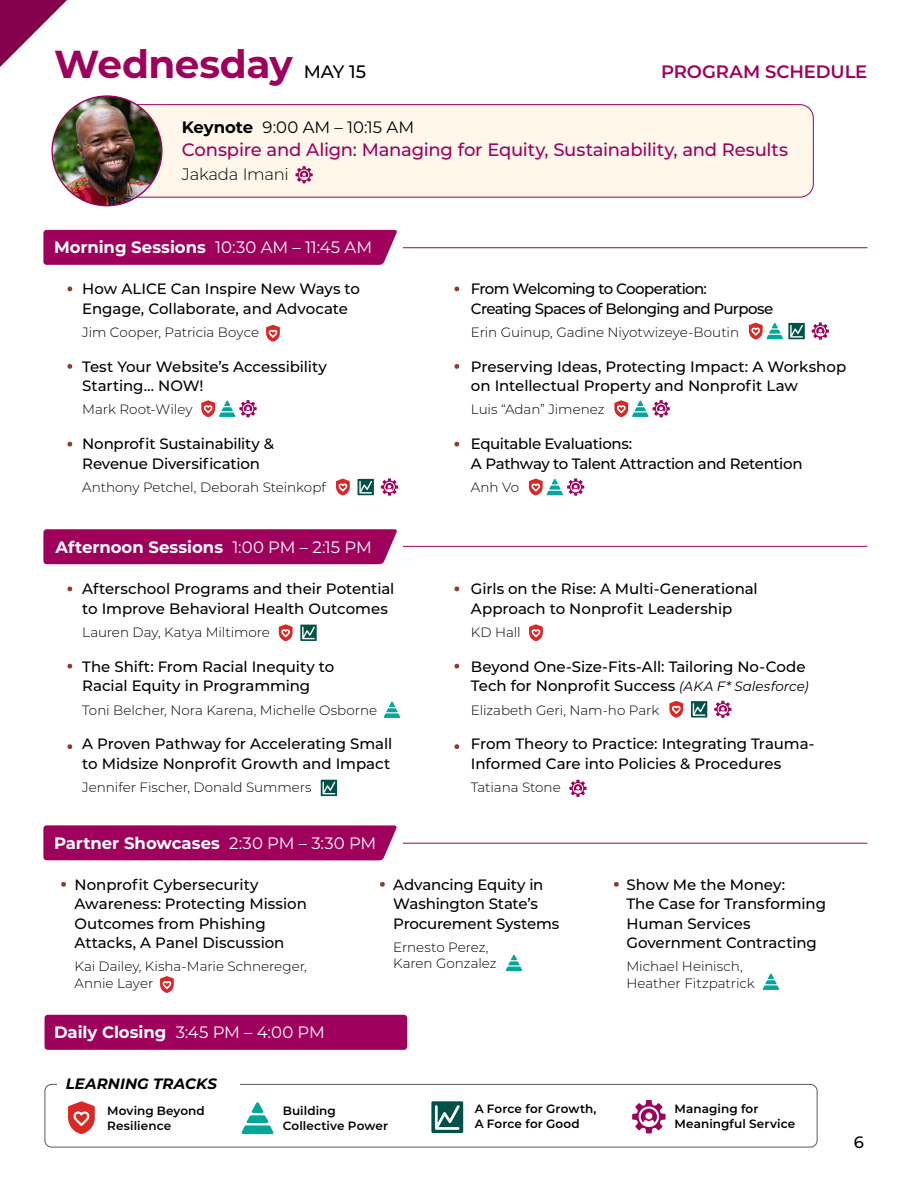
<style>
.page{position:relative;width:918px;height:1188px;background:#fff}
.page>*{position:absolute;margin:0;border:0;box-sizing:border-box;transform-origin:0 0}
.t1{font:700 39px "Montserrat";letter-spacing:-.01em;color:#9f005c}
.t2{font:500 18px "Montserrat";letter-spacing:-.015em;color:#9f005c}
.t3{font:600 18px "Montserrat";letter-spacing:-.005em;color:#9f005c}
.t4{font:700 16.5px "Montserrat";color:#fff}
.t5{font:16.5px "Montserrat";letter-spacing:-.005em;color:#fff}
.t6{font:16.5px "Montserrat";color:#000}
.t7{font:300 16.5px "Montserrat";letter-spacing:-.015em;color:#000}
.t8{font:500 16.5px "Montserrat";color:#000}
.p_10pt{font:500 15px/19.5px "Montserrat";letter-spacing:-.005em;color:#000}
.p_10pt-2{font:500 15px/19.5px "Montserrat";letter-spacing:-.045em;color:#000}
.p_10pt-3{font:500 15px/19.5px "Montserrat";letter-spacing:-.025em;color:#000}
.t9{font:italic 700 15px "Montserrat";letter-spacing:.005em;color:#000}
.p_9pt{font:300 13.5px/16.5px "Montserrat";letter-spacing:-.005em;color:#000}
.t10{font:600 12px/15px "Montserrat";letter-spacing:.01em;color:#000}
.s1{font-weight:500;font-size:18px;color:#000}
.s2{font-weight:700}
.s3{font-weight:400}
.s4{font-weight:400;font-style:italic;font-size:13.5px}
</style>
<div class="page">
<hr style="left:403px;top:247px;width:464px;height:1px;background:#9f005c">
<div style="left:43px;top:230px;width:354px;height:35px;background:#9f005c"></div>
<svg style="left:0;top:0;width:67px;height:67px"></svg>
<div style="left:136px;top:104px;width:678px;height:94px;background:#fff7e9"></div>
<div style="left:43px;top:529px;width:354px;height:35px;background:#9f005c"></div>
<hr style="left:403px;top:546px;width:464px;height:1px;background:#9f005c">
<div style="left:43px;top:825px;width:354px;height:35px;background:#9f005c"></div>
<hr style="left:403px;top:843px;width:464px;height:1px;background:#9f005c">
<div style="left:45px;top:1015px;width:362px;height:35px;background:#9f005c;border-radius:3px"></div>
<svg style="left:296px;top:166px;width:17px;height:17px"></svg>
<svg style="left:266px;top:325px;width:14px;height:17px"></svg>
<svg style="left:812px;top:322px;width:17px;height:18px"></svg>
<svg style="left:749px;top:323px;width:56px;height:17px"></svg>
<svg style="left:201px;top:400px;width:56px;height:17px"></svg>
<svg style="left:614px;top:400px;width:56px;height:17px"></svg>
<svg style="left:336px;top:479px;width:14px;height:16px"></svg>
<svg style="left:381px;top:478px;width:17px;height:18px"></svg>
<svg style="left:358px;top:479px;width:16px;height:16px"></svg>
<svg style="left:529px;top:478px;width:55px;height:18px"></svg>
<svg style="left:279px;top:624px;width:14px;height:17px"></svg>
<svg style="left:300px;top:625px;width:17px;height:16px"></svg>
<svg style="left:529px;top:624px;width:14px;height:17px"></svg>
<svg style="left:384px;top:702px;width:16px;height:16px"></svg>
<svg style="left:669px;top:701px;width:14px;height:17px"></svg>
<svg style="left:714px;top:701px;width:17px;height:17px"></svg>
<svg style="left:691px;top:701px;width:16px;height:17px"></svg>
<svg style="left:321px;top:780px;width:16px;height:16px"></svg>
<svg style="left:569px;top:780px;width:18px;height:17px"></svg>
<svg style="left:160px;top:976px;width:14px;height:17px"></svg>
<svg style="left:506px;top:955px;width:16px;height:16px"></svg>
<svg style="left:763px;top:974px;width:16px;height:16px"></svg>
<svg style="left:67px;top:286px;width:6px;height:6px"></svg>
<svg style="left:67px;top:586px;width:6px;height:6px"></svg>
<svg style="left:454px;top:586px;width:6px;height:6px"></svg>
<svg style="left:454px;top:286px;width:6px;height:6px"></svg>
<svg style="left:67px;top:364px;width:6px;height:5px"></svg>
<svg style="left:67px;top:663px;width:6px;height:6px"></svg>
<svg style="left:454px;top:663px;width:6px;height:6px"></svg>
<svg style="left:454px;top:364px;width:6px;height:5px"></svg>
<svg style="left:67px;top:441px;width:6px;height:6px"></svg>
<svg style="left:67px;top:744px;width:6px;height:5px"></svg>
<svg style="left:454px;top:744px;width:6px;height:5px"></svg>
<svg style="left:454px;top:441px;width:6px;height:6px"></svg>
<img style="left:52px;top:96px;width:110px;height:110px;border-radius:55px">
<svg style="left:380px;top:882px;width:5px;height:5px"></svg>
<svg style="left:614px;top:882px;width:5px;height:5px"></svg>
<svg style="left:61px;top:882px;width:5px;height:5px"></svg>
<div style="left:45px;top:1084px;width:773px;height:64px;border:1px solid #595959;border-radius:7px"></div>
<div style="left:57px;top:1075px;width:182px;height:16px;background:#fff"></div>
<svg style="left:68px;top:1101px;width:27px;height:33px"></svg>
<svg style="left:632px;top:1100px;width:34px;height:33px"></svg>
<svg style="left:242px;top:1102px;width:31px;height:32px"></svg>
<svg style="left:431px;top:1101px;width:32px;height:32px"></svg>
<h1 class="t1" style="left:54px;top:36px;width:314px">Wednesday <span class="s1">MAY 15</span></h1>
<h1 class="t3" style="left:661px;top:59px;width:208px">PROGRAM SCHEDULE</h1>
<p class="t6" style="left:182px;top:116px;width:234px"><span class="s2">Keynote</span> 9:00 AM – 10:15 AM</p>
<p class="t2" style="left:182px;top:137px;width:608px">Conspire and Align: Managing for Equity, Sustainability, and Results</p>
<p class="t7" style="left:182px;top:163px;width:109px">Jakada Imani</p>
<p class="t4" style="left:54px;top:235px;width:320px">Morning Sessions <span class="s3">10:30 AM – 11:45 AM</span></p>
<p class="p_10pt" style="left:82px;top:279px;width:279px">How ALICE Can Inspire New Ways to<br>Engage, Collaborate, and Advocate</p>
<p class="p_9pt" style="left:82px;top:324px;width:178px">Jim Cooper, Patricia Boyce</p>
<p class="p_10pt" style="left:82px;top:356px;width:246px">Test Your Website’s Accessibility<br>Starting… NOW!</p>
<p class="p_9pt" style="left:82px;top:401px;width:112px">Mark Root-Wiley</p>
<p class="p_10pt" style="left:82px;top:434px;width:193px">Nonprofit Sustainability &amp;<br>Revenue Diversification</p>
<p class="p_9pt" style="left:82px;top:479px;width:245px">Anthony Petchel, Deborah Steinkopf</p>
<p class="t4" style="left:56px;top:535px;width:318px">Afternoon Sessions <span class="s3">1:00 PM – 2:15 PM</span></p>
<p class="p_10pt" style="left:82px;top:579px;width:314px">Afterschool Programs and their Potential to Improve Behavioral Health Outcomes</p>
<p class="p_9pt" style="left:82px;top:624px;width:189px">Lauren Day, Katya Miltimore</p>
<p class="p_10pt" style="left:82px;top:656px;width:254px">The Shift: From Racial Inequity to<br>Racial Equity in Programming</p>
<p class="p_9pt" style="left:82px;top:701px;width:296px">Toni Belcher, Nora Karena, Michelle Osborne</p>
<p class="p_10pt" style="left:82px;top:734px;width:312px">A Proven Pathway for Accelerating Small to Midsize Nonprofit Growth and Impact</p>
<p class="p_9pt" style="left:82px;top:779px;width:231px">Jennifer Fischer, Donald Summers</p>
<p class="p_10pt-2" style="left:471px;top:279px;width:304px">From Welcoming to Cooperation:<br>Creating Spaces of Belonging and Purpose</p>
<p class="p_9pt" style="left:471px;top:324px;width:270px">Erin Guinup, Gadine Niyotwizeye-Boutin</p>
<p class="p_10pt" style="left:471px;top:356px;width:377px">Preserving Ideas, Protecting Impact: A Workshop on Intellectual Property and Nonprofit Law</p>
<p class="p_9pt" style="left:471px;top:401px;width:135px">Luis “Adan” Jimenez</p>
<p class="p_10pt-3" style="left:471px;top:434px;width:333px">Equitable Evaluations:<br>A Pathway to Talent Attraction and Retention</p>
<p class="p_9pt" style="left:471px;top:479px;width:50px">Anh Vo</p>
<p class="p_10pt" style="left:471px;top:579px;width:288px">Girls on the Rise: A Multi-Generational<br>Approach to Nonprofit Leadership</p>
<p class="p_9pt" style="left:471px;top:624px;width:51px">KD Hall</p>
<p class="p_10pt" style="left:471px;top:656px;width:339px">Beyond One-Size-Fits-All: Tailoring No-Code<br>Tech for Nonprofit Success <span class="s4">(AKA F* Salesforce)</span></p>
<p class="p_9pt" style="left:471px;top:701px;width:190px">Elizabeth Geri, Nam-ho Park</p>
<p class="p_10pt" style="left:471px;top:734px;width:345px">From Theory to Practice: Integrating Trauma-<br>Informed Care into Policies &amp; Procedures</p>
<p class="p_9pt" style="left:471px;top:779px;width:91px">Tatiana Stone</p>
<p class="t4" style="left:54px;top:831px;width:324px">Partner Showcases <span class="s3">2:30 PM – 3:30 PM</span></p>
<p class="p_10pt" style="left:75px;top:874px;width:234px">Nonprofit Cybersecurity<br>Awareness: Protecting Mission<br>Outcomes from Phishing<br>Attacks, A Panel Discussion</p>
<p class="p_9pt" style="left:75px;top:958px;width:234px">Kai Dailey, Kisha-Marie Schnereger,<br>Annie Layer</p>
<p class="p_10pt" style="left:393px;top:874px;width:168px">Advancing Equity in<br>Washington State’s<br>Procurement Systems</p>
<p class="p_9pt" style="left:393px;top:938px;width:105px">Ernesto Perez,<br>Karen Gonzalez</p>
<p class="p_10pt" style="left:626px;top:874px;width:201px">Show Me the Money:<br>The Case for Transforming<br>Human Services<br>Government Contracting</p>
<p class="p_9pt" style="left:626px;top:958px;width:130px">Michael Heinisch,<br>Heather Fitzpatrick</p>
<p class="t5" style="left:54px;top:1021px;width:272px"><span class="s2">Daily Closing</span> 3:45 PM – 4:00 PM</p>
<p class="t9" style="left:66px;top:1073px;width:153px">LEARNING TRACKS</p>
<p class="t10" style="left:107px;top:1102px;width:99px">Moving Beyond<br>Resilience</p>
<p class="t10" style="left:675px;top:1101px;width:122px">Managing for<br>Meaningful Service</p>
<p class="t10" style="left:283px;top:1103px;width:107px">Building<br>Collective Power</p>
<p class="t10" style="left:475px;top:1101px;width:123px">A Force for Growth,<br>A Force for Good</p>
<p class="t8" style="left:854px;top:1130px;width:12px">6</p>
</div>
